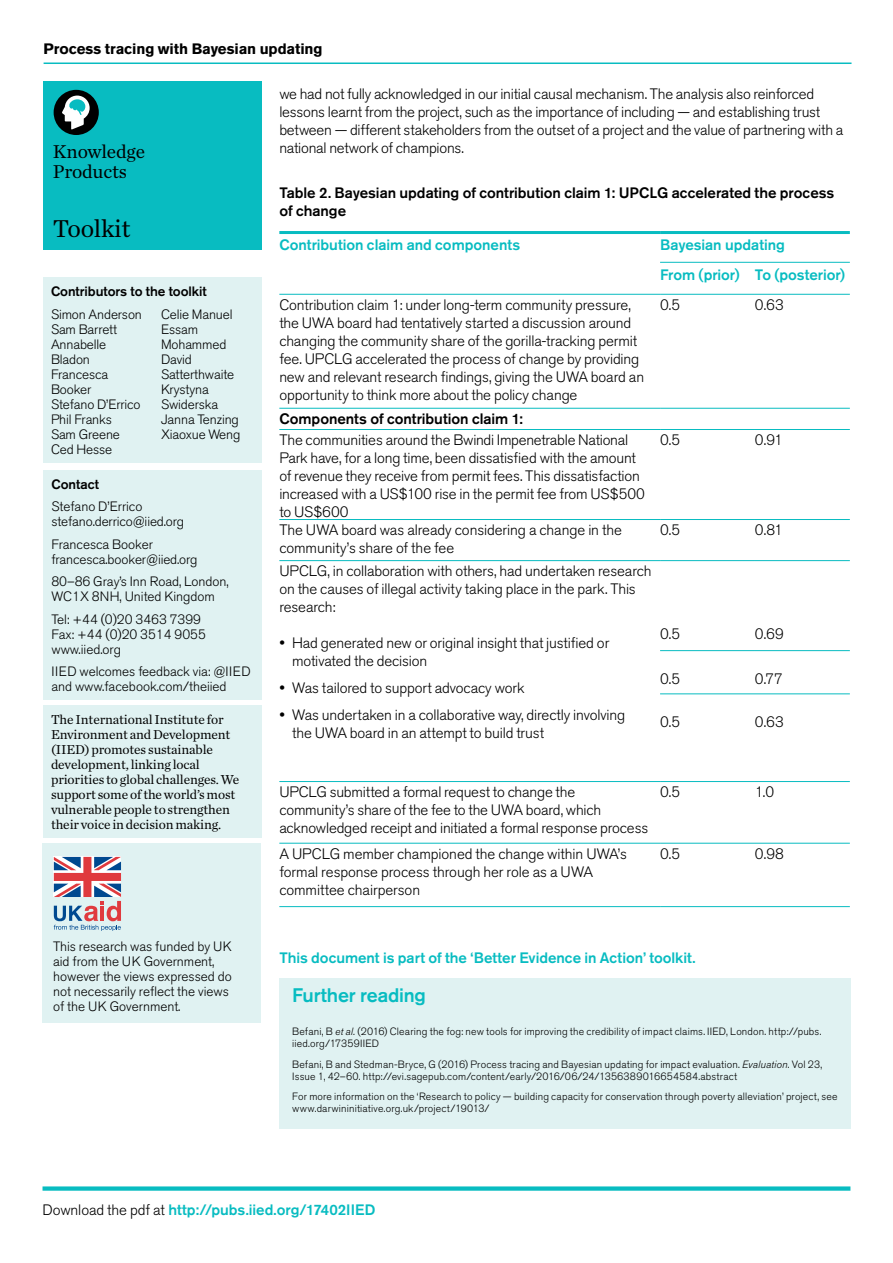
<style>
.page{position:relative;width:893px;height:1263px;background:#fff}
.page>*{position:absolute;margin:0;border:0;box-sizing:border-box;transform-origin:0 0}
.t1{font:25.5px "Chronicle Text G1";letter-spacing:-.01em;color:#000}
.t2{font:19.5px/20.7px "Chronicle Text G1";letter-spacing:-.01em;color:#000}
.t3{font:500 19.5px "Akzidenz Grotesk BE";letter-spacing:-.01em;color:#08bcc1}
.t4{font:300 15px/18px "Akzidenz Grotesk BE";letter-spacing:-.01em;color:#000}
.t5{font:500 15px/29.7px "Akzidenz Grotesk BE";letter-spacing:-.005em;color:#08bcc1}
.t6{font:500 15px/18px "Akzidenz Grotesk BE";color:#000}
.t7{font:700 15px "Akzidenz Grotesk BE";letter-spacing:-.005em;color:#000}
.t8{font:300 13.5px/15px "Akzidenz Grotesk BE";letter-spacing:-.005em;color:#000}
.t9{font:13.5px/15px "Chronicle Text G1";letter-spacing:-.01em;color:#000}
.t10{font:500 13.5px "Akzidenz Grotesk BE";letter-spacing:-.005em;color:#000}
.t11{font:300 10.5px/12px "Akzidenz Grotesk BE";letter-spacing:.015em;color:#000}
.s1{font-style:italic}
.s2{font-weight:300;color:#000}
</style>
<div class="page">
<div style="left:43px;top:1186px;width:807px;height:5px;background:#08bcc1"></div>
<hr style="left:44px;top:63px;width:807px;height:1px;background:#08bcc1">
<hr style="left:660px;top:294px;width:95px;height:1px;background:#08bcc1">
<hr style="left:755px;top:294px;width:95px;height:1px;background:#08bcc1">
<hr style="left:279px;top:408px;width:381px;height:1px;background:#08bcc1">
<hr style="left:660px;top:408px;width:95px;height:1px;background:#08bcc1">
<hr style="left:755px;top:408px;width:95px;height:1px;background:#08bcc1">
<hr style="left:279px;top:429px;width:381px;height:1px;background:#08bcc1">
<hr style="left:660px;top:429px;width:95px;height:1px;background:#08bcc1">
<hr style="left:755px;top:429px;width:95px;height:1px;background:#08bcc1">
<hr style="left:279px;top:519px;width:381px;height:1px;background:#08bcc1">
<hr style="left:660px;top:519px;width:95px;height:1px;background:#08bcc1">
<hr style="left:755px;top:519px;width:95px;height:1px;background:#08bcc1">
<hr style="left:660px;top:560px;width:95px;height:1px;background:#08bcc1">
<hr style="left:755px;top:560px;width:95px;height:1px;background:#08bcc1">
<hr style="left:660px;top:650px;width:95px;height:1px;background:#08bcc1">
<hr style="left:755px;top:650px;width:95px;height:1px;background:#08bcc1">
<hr style="left:660px;top:693px;width:95px;height:1px;background:#08bcc1">
<hr style="left:755px;top:693px;width:95px;height:1px;background:#08bcc1">
<hr style="left:660px;top:781px;width:95px;height:1px;background:#08bcc1">
<hr style="left:755px;top:781px;width:95px;height:1px;background:#08bcc1">
<hr style="left:279px;top:843px;width:381px;height:1px;background:#08bcc1">
<hr style="left:660px;top:843px;width:95px;height:1px;background:#08bcc1">
<hr style="left:755px;top:843px;width:95px;height:1px;background:#08bcc1">
<hr style="left:279px;top:906px;width:381px;height:1px;background:#08bcc1">
<hr style="left:660px;top:906px;width:95px;height:1px;background:#08bcc1">
<hr style="left:755px;top:906px;width:95px;height:1px;background:#08bcc1">
<hr style="left:279px;top:231px;width:381px;height:3px;background:#08bcc1">
<hr style="left:279px;top:294px;width:381px;height:1px;background:#08bcc1">
<hr style="left:660px;top:231px;width:95px;height:3px;background:#08bcc1">
<hr style="left:755px;top:231px;width:95px;height:3px;background:#08bcc1">
<hr style="left:660px;top:262px;width:95px;height:1px;background:#08bcc1">
<hr style="left:755px;top:262px;width:95px;height:1px;background:#08bcc1">
<hr style="left:279px;top:560px;width:381px;height:1px;background:#08bcc1">
<hr style="left:279px;top:781px;width:381px;height:1px;background:#08bcc1">
<div style="left:43px;top:705px;width:218px;height:133px;background:#e0f2f2"></div>
<div style="left:43px;top:470px;width:219px;height:229px;background:#e0f2f2"></div>
<div style="left:43px;top:843px;width:218px;height:179px;background:#e0f2f2"></div>
<svg style="left:54px;top:857px;width:67px;height:74px"></svg>
<div style="left:43px;top:81px;width:218px;height:169px;background:#08bcc1"></div>
<div style="left:54px;top:90px;width:45px;height:45px;background:#000;border-radius:50%"></div>
<svg style="left:62px;top:96px;width:28px;height:34px"></svg>
<div style="left:43px;top:277px;width:218px;height:186px;background:#e0f2f2"></div>
<div style="left:279px;top:978px;width:571px;height:151px;background:#e0f2f2"></div>
<p class="t7" style="left:44px;top:40px;width:281px">Process tracing with Bayesian updating</p>
<h2 class="t2" style="left:53px;top:140px;width:94px">Knowledge<br>Products</h2>
<h1 class="t1" style="left:53px;top:209px;width:79px">Toolkit</h1>
<p class="t10" style="left:51px;top:283px;width:157px">Contributors to the toolkit</p>
<p class="t8" style="left:51px;top:307px;width:92px">Simon Anderson<br>Sam Barrett<br>Annabelle<br>Bladon<br>Francesca<br>Booker<br>Stefano D’Errico<br>Phil Franks<br>Sam Greene<br>Ced Hesse</p>
<p class="t8" style="left:161px;top:307px;width:81px">Celie Manuel<br>Essam<br>Mohammed<br>David<br>Satterthwaite<br>Krystyna<br>Swiderska<br>Janna Tenzing<br>Xiaoxue Weng</p>
<p class="t10" style="left:51px;top:475px;width:49px">Contact</p>
<p class="t8" style="left:51px;top:499px;width:134px">Stefano D’Errico stefano.derrico@iied.org</p>
<p class="t8" style="left:51px;top:537px;width:148px">Francesca Booker francesca.booker@iied.org</p>
<p class="t8" style="left:51px;top:574px;width:179px">80–86 Gray’s Inn Road, London,<br>WC1X 8NH, United Kingdom</p>
<p class="t8" style="left:51px;top:612px;width:156px">Tel: +44 (0)20 3463 7399<br>Fax: +44 (0)20 3514 9055 www.iied.org</p>
<p class="t8" style="left:51px;top:664px;width:201px">IIED welcomes feedback via: @IIED and www.facebook.com/theiied</p>
<p class="t9" style="left:51px;top:711px;width:190px">The International Institute for<br>Environment and Development (IIED) promotes sustainable development, linking local priorities to global challenges. We support some of the world’s most vulnerable people to strengthen their voice in decision making.</p>
<p class="t8" style="left:53px;top:939px;width:180px">This research was funded by UK aid from the UK Government, however the views expressed do not necessarily reflect the views of the UK Government.</p>
<p class="t4" style="left:279px;top:85px;width:565px">we had not fully acknowledged in our initial causal mechanism. The analysis also reinforced lessons learnt from the project, such as the importance of including — and establishing trust between — different stakeholders from the outset of a project and the value of partnering with a national network of champions.</p>
<p class="t6" style="left:279px;top:183px;width:556px">Table 2. Bayesian updating of contribution claim 1: UPCLG accelerated the process of change</p>
<p class="t5" style="left:279px;top:230px;width:242px">Contribution claim and components</p>
<p class="t5" style="left:660px;top:230px;width:186px">Bayesian updating<br>From (prior) To (posterior)</p>
<p class="t4" style="left:279px;top:296px;width:366px">Contribution claim 1: under long-term community pressure, the UWA board had tentatively started a discussion around changing the community share of the gorilla-tracking permit fee. UPCLG accelerated the process of change by providing new and relevant research findings, giving the UWA board an opportunity to think more about the policy change</p>
<p class="t4" style="left:660px;top:296px;width:22px">0.5</p>
<p class="t4" style="left:755px;top:296px;width:30px">0.63</p>
<p class="t6" style="left:279px;top:409px;width:245px">Components of contribution claim 1:</p>
<p class="t4" style="left:279px;top:431px;width:367px">The communities around the Bwindi Impenetrable National Park have, for a long time, been dissatisfied with the amount of revenue they receive from permit fees. This dissatisfaction increased with a US$100 rise in the permit fee from US$500 to US$600</p>
<p class="t4" style="left:660px;top:431px;width:22px">0.5</p>
<p class="t4" style="left:755px;top:431px;width:30px">0.91</p>
<p class="t4" style="left:279px;top:521px;width:344px">The UWA board was already considering a change in the community’s share of the fee</p>
<p class="t4" style="left:660px;top:521px;width:22px">0.5</p>
<p class="t4" style="left:755px;top:521px;width:30px">0.81</p>
<p class="t4" style="left:279px;top:562px;width:374px">UPCLG, in collaboration with others, had undertaken research on the causes of illegal activity taking place in the park. This research:</p>
<p class="t4" style="left:292px;top:634px;width:319px;text-indent:-13px">• Had generated new or original insight that justified or motivated the decision</p>
<p class="t4" style="left:279px;top:679px;width:247px">• Was tailored to support advocacy work</p>
<p class="t4" style="left:292px;top:706px;width:335px;text-indent:-13px">• Was undertaken in a collaborative way, directly involving the UWA board in an attempt to build trust</p>
<p class="t4" style="left:660px;top:625px;width:22px">0.5</p>
<p class="t4" style="left:755px;top:625px;width:30px">0.69</p>
<p class="t4" style="left:660px;top:670px;width:22px">0.5</p>
<p class="t4" style="left:755px;top:670px;width:29px">0.77</p>
<p class="t4" style="left:660px;top:713px;width:22px">0.5</p>
<p class="t4" style="left:755px;top:713px;width:30px">0.63</p>
<p class="t4" style="left:279px;top:783px;width:370px">UPCLG submitted a formal request to change the community’s share of the fee to the UWA board, which acknowledged receipt and initiated a formal response process</p>
<p class="t4" style="left:660px;top:783px;width:22px">0.5</p>
<p class="t4" style="left:755px;top:783px;width:21px">1.0</p>
<p class="t4" style="left:279px;top:845px;width:349px">A UPCLG member championed the change within UWA’s formal response process through her role as a UWA committee chairperson</p>
<p class="t4" style="left:660px;top:845px;width:22px">0.5</p>
<p class="t4" style="left:755px;top:845px;width:30px">0.98</p>
<p class="t5" style="left:279px;top:943px;width:418px">This document is part of the ‘Better Evidence in Action’ toolkit.</p>
<h2 class="t3" style="left:292px;top:983px;width:135px">Further reading</h2>
<p class="t11" style="left:292px;top:1026px;width:531px">Befani, B <span class="s1">et al.</span> (2016) Clearing the fog: new tools for improving the credibility of impact claims. IIED, London. http://pubs. iied.org/17359IIED</p>
<p class="t11" style="left:292px;top:1058px;width:532px">Befani, B and Stedman-Bryce, G (2016) Process tracing and Bayesian updating for impact evaluation. <span class="s1">Evaluation</span>. Vol 23,<br>Issue 1, 42–60. http://evi.sagepub.com/content/early/2016/06/24/1356389016654584.abstract</p>
<p class="t11" style="left:292px;top:1090px;width:547px">For more information on the ‘Research to policy — building capacity for conservation through poverty alleviation’ project, see www.darwininitiative.org.uk/project/19013/</p>
<p class="t5" style="left:43px;top:1195px;width:334px"><span class="s2">Download the pdf at</span> http://pubs.iied.org/17402IIED</p>
</div>
